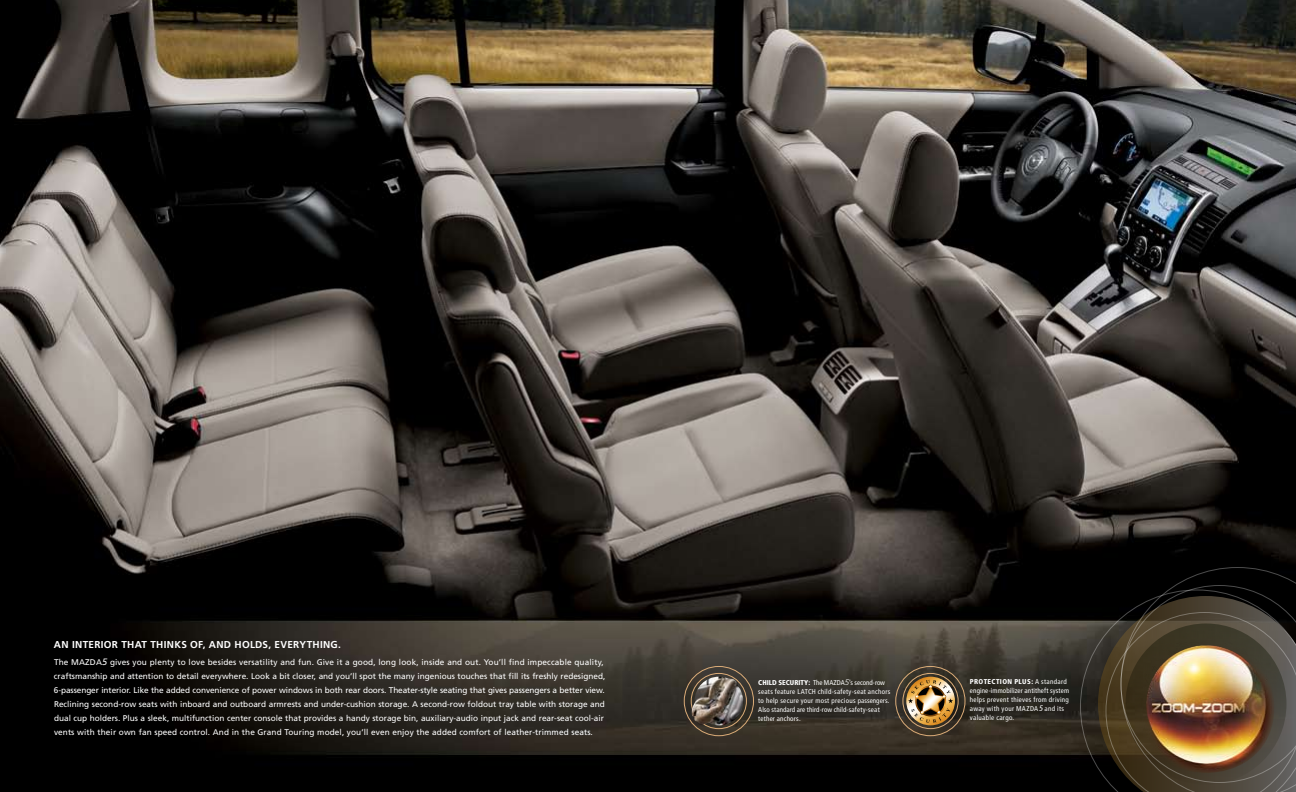
<style>
.page{position:relative;width:1296px;height:792px;background:#fff}
.page>*{position:absolute;margin:0;border:0;box-sizing:border-box;transform-origin:0 0}
.t1{font:700 10px "Frutiger";letter-spacing:.03em;color:#fff}
.t2{font:8.2px/14px "Frutiger";color:#fff}
.t3{font:condensed 7px/9px "Frutiger";letter-spacing:.035em;color:#fff}
.s1{font-style:italic;font-size:9.2px}
.s2{font-weight:900}
.s3{font-weight:300;font-style:italic;font-stretch:normal;font-size:8px}
.s4{font-style:italic;font-size:8px}
</style>
<div class="page">
<img style="left:0;top:0;width:1296px;height:792px">
<div style="left:684px;top:666px;width:70px;height:70px;border:1px solid #dbac78;border-radius:50%"></div>
<div style="left:691px;top:673px;width:56px;height:56px;border:1px solid #dbac78;border-radius:50%"></div>
<div style="left:896px;top:666px;width:69px;height:70px;border:1px solid #dbac78;border-radius:50%"></div>
<div style="left:903px;top:673px;width:55px;height:56px;border:1px solid #dbac78;border-radius:50%"></div>
<svg style="left:906px;top:677px;width:49px;height:48px"></svg>
<svg style="left:908px;top:680px;width:45px;height:43px"></svg>
<svg style="left:1080px;top:590px;width:18px;height:202px"></svg>
<img style="left:1098px;top:567px;width:198px;height:225px">
<img style="left:695px;top:677px;width:48px;height:48px">
<img style="left:692px;top:678px;width:45px;height:47px">
<p class="t1" style="left:54px;top:639px;width:288px">AN INTERIOR THAT THINKS OF, AND HOLDS, EVERYTHING.</p>
<p class="t2" style="left:54px;top:656px;width:553px">The MAZDA<span class="s1">5</span> gives you plenty to love besides versatility and fun. Give it a good, long look, inside and out. You’ll find impeccable quality, craftsmanship and attention to detail everywhere. Look a bit closer, and you’ll spot the many ingenious touches that fill its freshly redesigned, 6-passenger interior. Like the added convenience of power windows in both rear doors. Theater-style seating that gives passengers a better view.<br>Reclining second-row seats with inboard and outboard armrests and under-cushion storage. A second-row foldout tray table with storage and dual cup holders. Plus a sleek, multifunction center console that provides a handy storage bin, auxiliary-audio input jack and rear-seat cool-air vents with their own fan speed control. And in the Grand Touring model, you’ll even enjoy the added comfort of leather-trimmed seats.</p>
<p class="t3" style="left:758px;top:678px;width:134px"><span class="s2">CHILD SECURITY:</span> The MAZDA<span class="s3">5</span>’s second-row seats feature LATCH child-safety-seat anchors to help secure your most precious passengers.<br>Also standard are third-row child-safety-seat tether anchors.</p>
<p class="t3" style="left:970px;top:677px;width:101px"><span class="s2">PROTECTION PLUS:</span> A standard engine-immobilizer antitheft system helps prevent thieves from driving away with your MAZDA<span class="s4">5</span> and its valuable cargo.</p>
</div>
